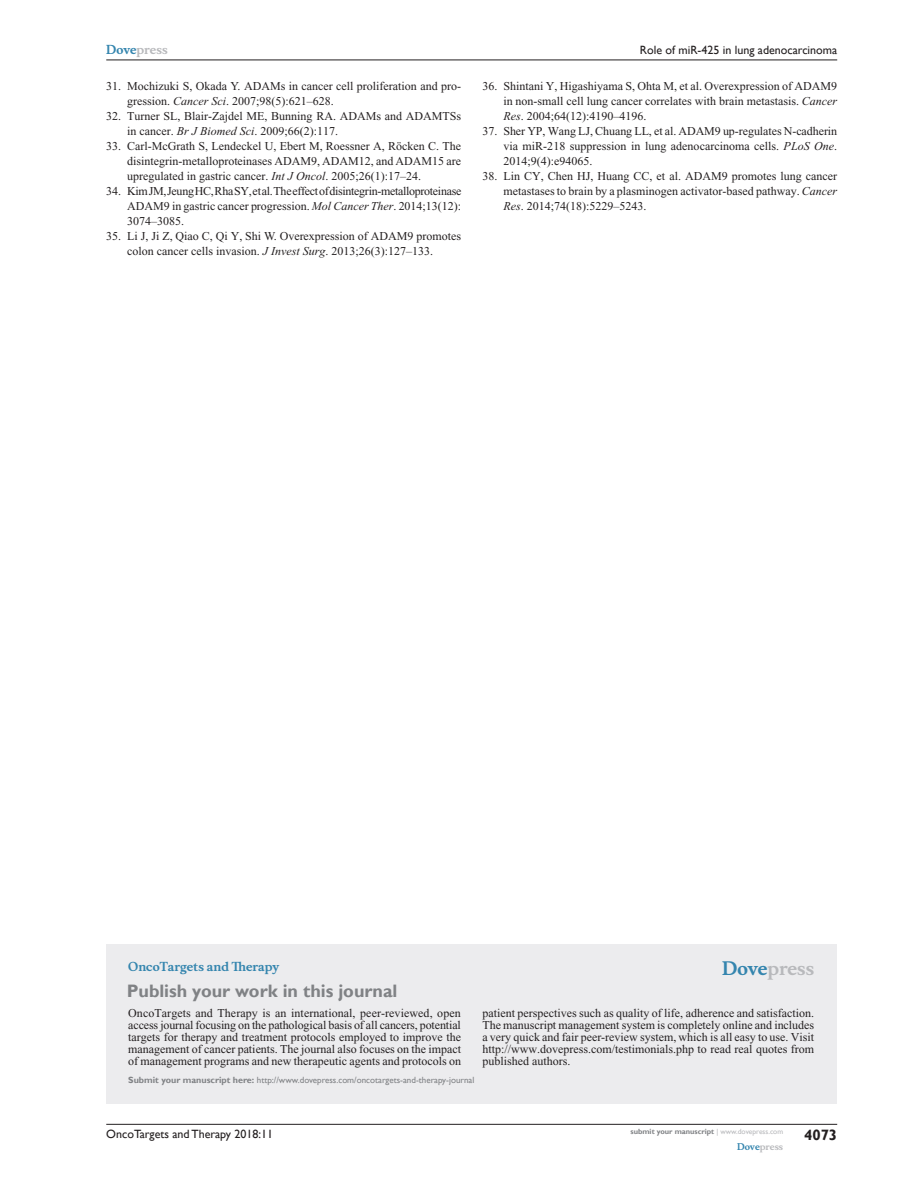
<style>
.page{position:relative;width:918px;height:1188px;background:#fff}
.page>*{position:absolute;margin:0;border:0;box-sizing:border-box;transform-origin:0 0}
.PromBx-H1{font:700 18px "Gill Sans";color:#808285}
.PromBx-Brand{font:700 18px "Musee";color:#b8b9bc}
.t1{font:700 15px "Gill Sans";color:#231f20}
.RefNL2{font:12px/15px "Times New Roman";color:#231f20;text-align:justify}
.PromBx-Tx{font:12px/12px "Times New Roman";color:#231f20;text-align:justify}
.t2{font:12px "Gill Sans";color:#231f20}
.PromBx-JrnlName{font:700 12px "Musee";color:#3485ae}
.t3{font:700 12px "Musee";color:#b8b9bc}
.PromBx-SubmitMssWebA{font:9px "Gill Sans";color:#808285}
.t4{font:700 9px "Musee";color:#b8b9bc}
.t5{font:700 7.5px "Gill Sans";color:#808285}
.s1{color:#3485ae}
.s2{font-style:italic}
.s3{font-weight:700}
.s4{font-weight:400;color:#b8b9bc}
</style>
<div class="page">
<div style="left:106px;top:944px;width:731px;height:159px;background:#ececee"></div>
<hr style="left:106px;top:1124px;width:731px;height:1px;background:#231f20">
<hr style="left:106px;top:60px;width:731px;height:1px;background:#231f20">
<p class="t3" style="left:106px;top:43px;width:63px"><span class="s1">Dove</span>press</p>
<p class="RefNL2" style="left:127px;top:79px;width:335px;text-indent:-21px">31. Mochizuki S, Okada Y. ADAMs in cancer cell proliferation and pro&shy;gression. <span class="s2">Cancer Sci</span>. 2007;98(5):621–628.</p>
<p class="RefNL2" style="left:127px;top:109px;width:335px;text-indent:-21px">32. Turner SL, Blair-Zajdel ME, Bunning RA. ADAMs and ADAMTSs in cancer. <span class="s2">Br J Biomed Sci</span>. 2009;66(2):117.</p>
<p class="RefNL2" style="left:127px;top:139px;width:335px;text-indent:-21px">33. Carl-McGrath S, Lendeckel U, Ebert M, Roessner A, Röcken C. The disintegrin-metalloproteinases ADAM9, ADAM12, and ADAM15 are upregulated in gastric cancer. <span class="s2">Int J Oncol</span>. 2005;26(1):17–24.</p>
<p class="RefNL2" style="left:127px;top:184px;width:336px;text-indent:-21px">34. Kim JM, Jeung HC, Rha SY, et al. The effect of disintegrin-metalloproteinase ADAM9 in gastric cancer progression. <span class="s2">Mol Cancer Ther</span>. 2014;13(12):<br>3074–3085.</p>
<p class="RefNL2" style="left:106px;top:229px;width:356px;text-align:center">35. Li J, Ji Z, Qiao C, Qi Y, Shi W. Overexpression of ADAM9 promotes colon cancer cells invasion. <span class="s2">J Invest Surg</span>. 2013;26(3):127–133.</p>
<p class="t2" style="left:640px;top:43px;width:199px">Role of miR-425 in lung adenocarcinoma</p>
<p class="RefNL2" style="left:503px;top:79px;width:335px;text-indent:-21px">36. Shintani Y, Higashiyama S, Ohta M, et al. Overexpression of ADAM9 in non-small cell lung cancer correlates with brain metastasis. <span class="s2">Cancer Res</span>. 2004;64(12):4190–4196.</p>
<p class="RefNL2" style="left:503px;top:124px;width:335px;text-indent:-21px">37. Sher YP, Wang LJ, Chuang LL, et al. ADAM9 up-regulates N-cadherin via miR-218 suppression in lung adenocarcinoma cells. <span class="s2">PLoS One</span>.<br>2014;9(4):e94065.</p>
<p class="RefNL2" style="left:503px;top:169px;width:335px;text-indent:-21px">38. Lin CY, Chen HJ, Huang CC, et al. ADAM9 promotes lung cancer metastases to brain by a plasminogen activator-based pathway. <span class="s2">Cancer Res</span>. 2014;74(18):5229–5243.</p>
<p class="PromBx-JrnlName" style="left:128px;top:959px;width:152px">OncoTargets and Therapy</p>
<p class="PromBx-H1" style="left:127px;top:980px;width:272px">Publish your work in this journal</p>
<p class="PromBx-Brand" style="left:722px;top:958px;width:94px"><span class="s1">Dove</span>press</p>
<p class="PromBx-Tx" style="left:128px;top:1007px;width:334px">OncoTargets and Therapy is an international, peer-reviewed, open access journal focusing on the pathological basis of all cancers, potential targets for therapy and treatment protocols employed to improve the management of cancer patients. The journal also focuses on the impact of management programs and new therapeutic agents and protocols on</p>
<p class="PromBx-Tx" style="left:482px;top:1007px;width:333px">patient perspectives such as quality of life, adherence and satisfaction.<br>The manuscript management system is completely online and includes a very quick and fair peer-review system, which is all easy to use. Visit http://www.dovepress.com/testimonials.php to read real quotes from published authors.</p>
<p class="PromBx-SubmitMssWebA" style="left:128px;top:1075px;width:348px"><span class="s3">Submit your manuscript here:</span> http://www.dovepress.com/oncotargets-and-therapy-journal</p>
<p class="t2" style="left:106px;top:1127px;width:168px">OncoTargets and Therapy 2018:11</p>
<p class="t5" style="left:631px;top:1127px;width:154px">submit your manuscript <span class="s4">| www.dovepress.com</span></p>
<p class="t4" style="left:737px;top:1141px;width:48px"><span class="s1">Dove</span>press</p>
<p class="t1" style="left:804px;top:1126px;width:35px">4073</p>
</div>
